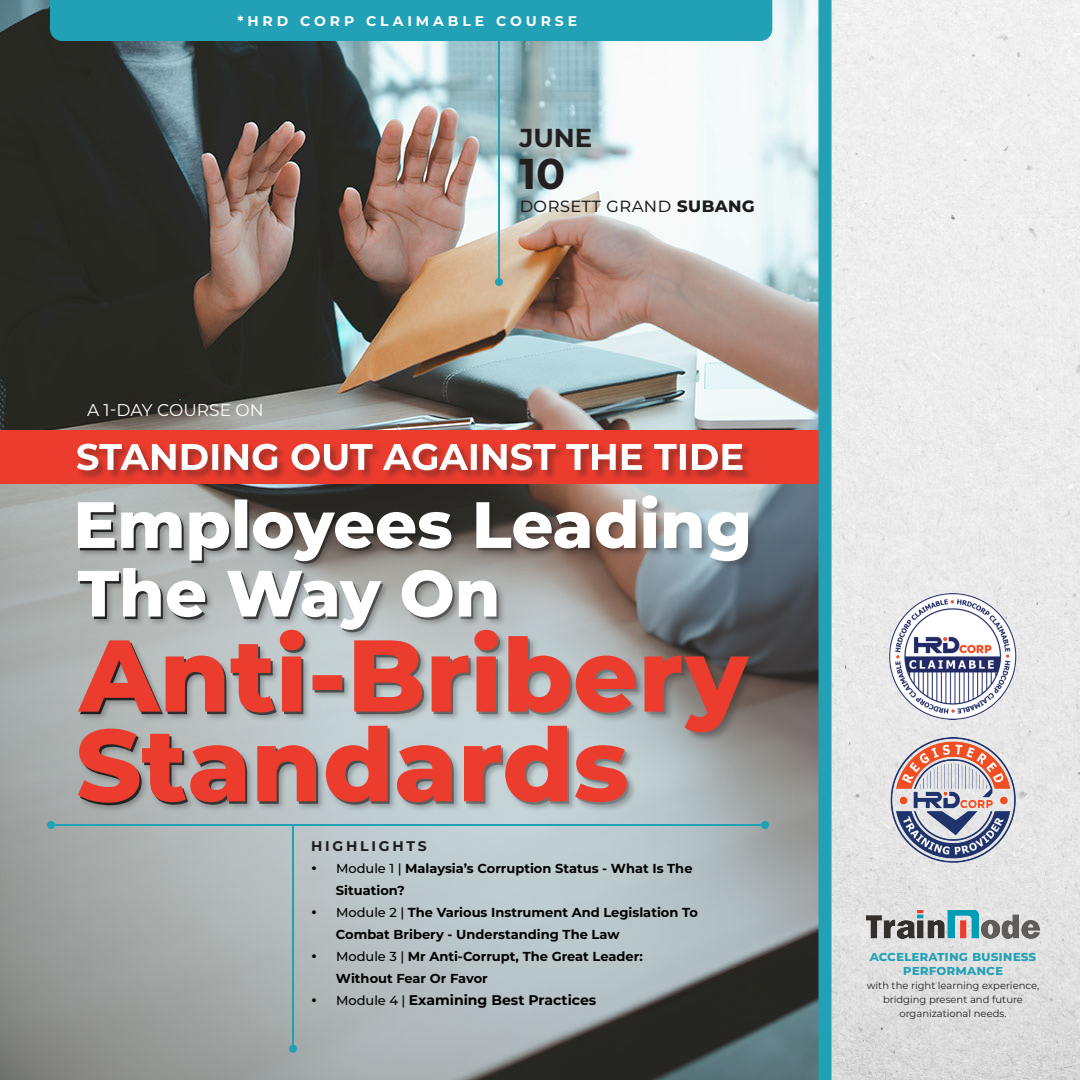
<style>
.page{position:relative;width:1080px;height:1080px;background:#fff}
.page>*{position:absolute;margin:0;border:0;box-sizing:border-box;transform-origin:0 0}
.t1{font:700 43px "Montserrat";color:#231f20}
.t2{font:700 26px "Montserrat";color:#231f20}
.t3{font:20px "Montserrat";color:#1c1c1c}
.t4{font:17px "Montserrat";color:#fff}
.t5{font:700 14px "Montserrat";color:#000}
.t6{font:700 14px/14px "Montserrat";color:#21a0b6;text-align:center}
.t7{font:700 14px "Montserrat";letter-spacing:.28em;color:#fff}
.t8{font:700 14px "Montserrat";letter-spacing:.2em;color:#1c1c1c}
.t9{font:700 13px/22px "Montserrat";color:#000}
.t10{font:10px/14px "Montserrat";color:#231f20;text-align:center}
.s1{font-weight:700}
.s2{font-weight:500}
.s3{font-weight:500;font-size:13px}
</style>
<div class="page">
<img style="left:0;top:0;width:818px;height:1080px">
<img style="left:832px;top:0;width:248px;height:1080px">
<div style="left:818px;top:0;width:14px;height:1080px;background:#21a0b6"></div>
<hr style="left:292px;top:825px;width:2px;height:224px;background:#21a0b6">
<div style="left:289px;top:1045px;width:8px;height:8px;background:#21a0b6;border-radius:50%"></div>
<hr style="left:51px;top:824px;width:714px;height:2px;background:#21a0b6">
<div style="left:47px;top:821px;width:8px;height:8px;background:#21a0b6;border-radius:50%"></div>
<div style="left:761px;top:821px;width:8px;height:8px;background:#21a0b6;border-radius:50%"></div>
<svg style="left:0;top:430px;width:818px;height:54px"></svg>
<div style="left:77px;top:495px;width:682px;height:318px;background:#231f20;opacity:.31"></div>
<svg style="left:78px;top:732px;width:551px;height:73px"></svg>
<svg style="left:78px;top:632px;width:671px;height:100px"></svg>
<svg style="left:78px;top:495px;width:672px;height:137px"></svg>
<img style="left:890px;top:594px;width:126px;height:125px">
<img style="left:890px;top:737px;width:126px;height:125px">
<img style="left:867px;top:910px;width:172px;height:29px">
<hr style="left:498px;top:39px;width:2px;height:243px;background:#21a0b6">
<div style="left:495px;top:278px;width:8px;height:8px;background:#21a0b6;border-radius:50%"></div>
<div style="left:50px;top:0;width:722px;height:41px;background:#21a0b6"></div>
<p class="t7" style="left:237px;top:11px;width:341px">*HRD CORP CLAIMABLE COURSE</p>
<p class="t4" style="left:87px;top:399px;width:178px">A 1-DAY COURSE ON</p>
<p class="t2" style="left:519px;top:119px;width:75px">JUNE</p>
<p class="t1" style="left:519px;top:143px;width:48px">10</p>
<p class="t3" style="left:519px;top:191px;width:237px">DORSETT GRAND <span class="s1">SUBANG</span></p>
<p class="t8" style="left:311px;top:836px;width:117px">HIGHLIGHTS</p>
<p class="t9" style="left:336px;top:857px;width:358px;text-indent:-25px">• <span class="s2">Module 1 |</span> Malaysia’s Corruption Status - What Is The<br>Situation?</p>
<p class="t9" style="left:336px;top:901px;width:363px;text-indent:-25px">• <span class="s2">Module 2 |</span> The Various Instrument And Legislation To<br>Combat Bribery - Understanding The Law</p>
<p class="t9" style="left:336px;top:945px;width:308px;text-indent:-25px">• <span class="s2">Module 3 |</span> Mr Anti-Corrupt, The Great Leader:<br>Without Fear Or Favor</p>
<p class="t5" style="left:311px;top:990px;width:287px">• <span class="s3">Module 4 |</span> Examining Best Practices</p>
<p class="t6" style="left:870px;top:948px;width:168px">accelerating business performance</p>
<p class="t10" style="left:867px;top:978px;width:174px">with the right learning experience, bridging present and future organizational needs.</p>
</div>
